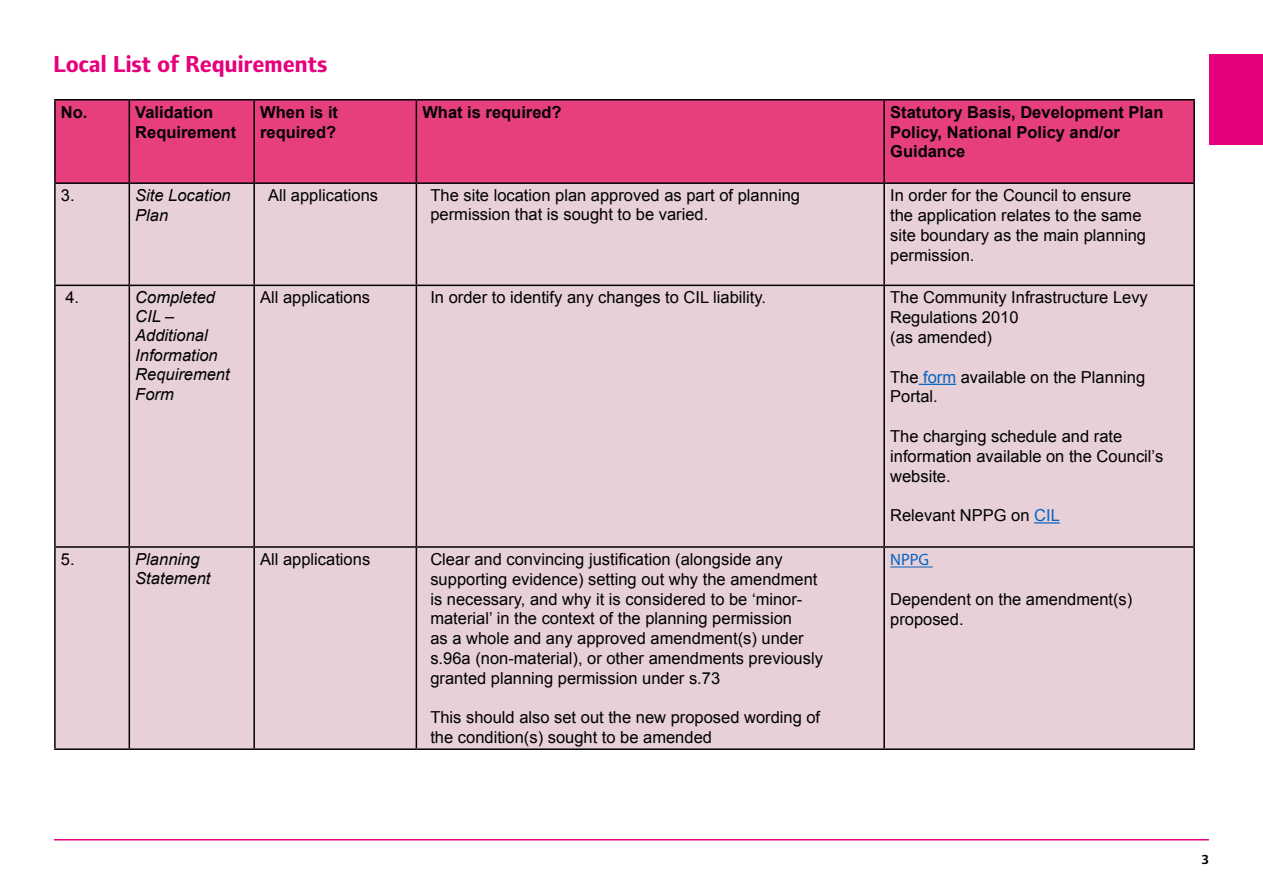
<style>
.page{position:relative;width:1263px;height:893px;background:#fff}
.page>*{position:absolute;margin:0;border:0;box-sizing:border-box;transform-origin:0 0}
.Sub_Sub_Heading_-_no{font:700 24px "Foundry Form Sans";letter-spacing:-.01em;color:#e6007d}
.Table_Paragraph{font:16.5px/19.8px "Arial";color:#000}
.t1{font:700 16.5px/19.8px "Arial";color:#000}
.Table_Paragraph-2{font:italic 16.5px/19.8px "Arial";color:#000}
.paragraph{font:16.5px "Arial";color:#000}
.Table_Paragraph-3{font:16.5px "Myriad Pro";color:#0563c1}
.t2{font:700 13.5px "Foundry Form Sans";color:#000}
.s1{color:#0563c1}
</style>
<div class="page">
<hr style="left:54px;top:839px;width:1155px;height:1px;background:#e6007d">
<div style="left:1209px;top:54px;width:54px;height:90px;background:#e6007d"></div>
<div style="left:56px;top:101px;width:1137px;height:81px;background:#e73e7e"></div>
<div style="left:56px;top:184px;width:1137px;height:564px;background:#e7d0d7"></div>
<hr style="left:54px;top:99px;width:75px;height:2px;background:#000">
<hr style="left:54px;top:101px;width:2px;height:81px;background:#000">
<hr style="left:129px;top:99px;width:125px;height:2px;background:#000">
<hr style="left:129px;top:101px;width:1px;height:81px;background:#000">
<hr style="left:254px;top:99px;width:162px;height:2px;background:#000">
<hr style="left:253px;top:101px;width:2px;height:81px;background:#000">
<hr style="left:416px;top:99px;width:468px;height:2px;background:#000">
<hr style="left:416px;top:101px;width:1px;height:81px;background:#000">
<hr style="left:884px;top:99px;width:311px;height:2px;background:#000">
<hr style="left:883px;top:101px;width:2px;height:81px;background:#000">
<hr style="left:1193px;top:101px;width:2px;height:81px;background:#000">
<hr style="left:54px;top:182px;width:75px;height:2px;background:#000">
<hr style="left:54px;top:184px;width:2px;height:101px;background:#000">
<hr style="left:129px;top:182px;width:125px;height:2px;background:#000">
<hr style="left:129px;top:184px;width:1px;height:101px;background:#000">
<hr style="left:254px;top:182px;width:162px;height:2px;background:#000">
<hr style="left:253px;top:184px;width:2px;height:101px;background:#000">
<hr style="left:416px;top:182px;width:468px;height:2px;background:#000">
<hr style="left:416px;top:184px;width:1px;height:101px;background:#000">
<hr style="left:884px;top:182px;width:311px;height:2px;background:#000">
<hr style="left:883px;top:184px;width:2px;height:101px;background:#000">
<hr style="left:1193px;top:184px;width:2px;height:101px;background:#000">
<hr style="left:54px;top:285px;width:75px;height:1px;background:#000">
<hr style="left:54px;top:286px;width:2px;height:260px;background:#000">
<hr style="left:129px;top:285px;width:125px;height:1px;background:#000">
<hr style="left:129px;top:286px;width:1px;height:260px;background:#000">
<hr style="left:254px;top:285px;width:162px;height:1px;background:#000">
<hr style="left:253px;top:286px;width:2px;height:260px;background:#000">
<hr style="left:416px;top:285px;width:468px;height:1px;background:#000">
<hr style="left:416px;top:286px;width:1px;height:260px;background:#000">
<hr style="left:884px;top:285px;width:311px;height:1px;background:#000">
<hr style="left:883px;top:286px;width:2px;height:260px;background:#000">
<hr style="left:1193px;top:286px;width:2px;height:260px;background:#000">
<hr style="left:54px;top:546px;width:75px;height:2px;background:#000">
<hr style="left:54px;top:548px;width:2px;height:200px;background:#000">
<hr style="left:129px;top:546px;width:125px;height:2px;background:#000">
<hr style="left:129px;top:548px;width:1px;height:200px;background:#000">
<hr style="left:254px;top:546px;width:162px;height:2px;background:#000">
<hr style="left:253px;top:548px;width:2px;height:200px;background:#000">
<hr style="left:416px;top:546px;width:468px;height:2px;background:#000">
<hr style="left:416px;top:548px;width:1px;height:200px;background:#000">
<hr style="left:884px;top:546px;width:311px;height:2px;background:#000">
<hr style="left:883px;top:548px;width:2px;height:200px;background:#000">
<hr style="left:1193px;top:548px;width:2px;height:200px;background:#000">
<hr style="left:54px;top:748px;width:75px;height:2px;background:#000">
<hr style="left:129px;top:748px;width:125px;height:2px;background:#000">
<hr style="left:254px;top:748px;width:162px;height:2px;background:#000">
<hr style="left:416px;top:748px;width:468px;height:2px;background:#000">
<hr style="left:884px;top:748px;width:311px;height:2px;background:#000">
<hr style="left:919px;top:384px;width:37px;height:1px;background:#0563c1">
<svg style="left:1034px;top:522px;width:26px;height:1px"></svg>
<hr style="left:890px;top:567px;width:43px;height:1px;background:#0563c1">
<p class="Sub_Sub_Heading_-_no" style="left:53px;top:51px;width:276px">Local List of Requirements</p>
<p class="t1" style="left:61px;top:103px;width:28px">No.</p>
<p class="t1" style="left:135px;top:103px;width:102px">Validation<br>Requirement</p>
<p class="t1" style="left:260px;top:103px;width:79px">When is it</p>
<p class="t1" style="left:260px;top:122px;width:78px">required?</p>
<p class="t1" style="left:422px;top:103px;width:141px">What is required?</p>
<p class="t1" style="left:890px;top:103px;width:275px">Statutory Basis, Development Plan<br>Policy, National Policy and/or</p>
<p class="t1" style="left:890px;top:142px;width:77px">Guidance</p>
<p class="Table_Paragraph" style="left:61px;top:186px;width:15px">3.</p>
<p class="Table_Paragraph-2" style="left:135px;top:186px;width:97px">Site Location<br>Plan</p>
<p class="paragraph" style="left:268px;top:185px;width:112px">All applications</p>
<p class="Table_Paragraph" style="left:430px;top:186px;width:371px;line-height:18.8px">The site location plan approved as part of planning permission that is sought to be varied.</p>
<p class="Table_Paragraph" style="left:890px;top:186px;width:257px">In order for the Council to ensure the application relates to the same site boundary as the main planning permission.</p>
<p class="Table_Paragraph" style="left:65px;top:288px;width:15px">4.</p>
<p class="Table_Paragraph-2" style="left:135px;top:288px;width:81px;line-height:18.8px">Completed<br>CIL –</p>
<p class="Table_Paragraph-2" style="left:135px;top:325px;width:74px">Additional</p>
<p class="Table_Paragraph-2" style="left:135px;top:345px;width:96px">Information<br>Requirement<br>Form</p>
<p class="paragraph" style="left:260px;top:287px;width:112px">All applications</p>
<p class="Table_Paragraph" style="left:430px;top:288px;width:337px">In order to identify any changes to CIL liability.</p>
<p class="Table_Paragraph" style="left:890px;top:288px;width:259px">The Community Infrastructure Levy</p>
<p class="Table_Paragraph" style="left:890px;top:308px;width:130px">Regulations 2010</p>
<p class="Table_Paragraph" style="left:890px;top:327px;width:103px">(as amended)</p>
<p class="Table_Paragraph" style="left:890px;top:367px;width:256px">The <span class="s1">form</span> available on the Planning<br>Portal.</p>
<p class="Table_Paragraph" style="left:890px;top:426px;width:275px">The charging schedule and rate information available on the Council’s website.</p>
<p class="Table_Paragraph" style="left:890px;top:506px;width:171px">Relevant NPPG on <span class="s1">CIL</span></p>
<p class="Table_Paragraph" style="left:61px;top:549px;width:15px">5.</p>
<p class="Table_Paragraph-2" style="left:135px;top:549px;width:66px">Planning</p>
<p class="Table_Paragraph-2" style="left:135px;top:568px;width:77px">Statement</p>
<p class="paragraph" style="left:260px;top:548px;width:112px">All applications</p>
<p class="Table_Paragraph" style="left:430px;top:549px;width:394px">Clear and convincing justification (alongside any supporting evidence) setting out why the amendment is necessary, and why it is considered to be ‘minor&shy;material’ in the context of the planning permission<br>as a whole and any approved amendment(s) under s.96a (non-material), or other amendments previously granted planning permission under s.73</p>
<p class="Table_Paragraph" style="left:430px;top:708px;width:391px">This should also set out the new proposed wording of the condition(s) sought to be amended</p>
<p class="Table_Paragraph-3" style="left:890px;top:550px;width:41px">NPPG</p>
<p class="Table_Paragraph" style="left:890px;top:589px;width:244px">Dependent on the amendment(s)</p>
<p class="Table_Paragraph" style="left:890px;top:609px;width:75px">proposed.</p>
<p class="t2" style="left:1202px;top:852px;width:9px">3</p>
</div>
